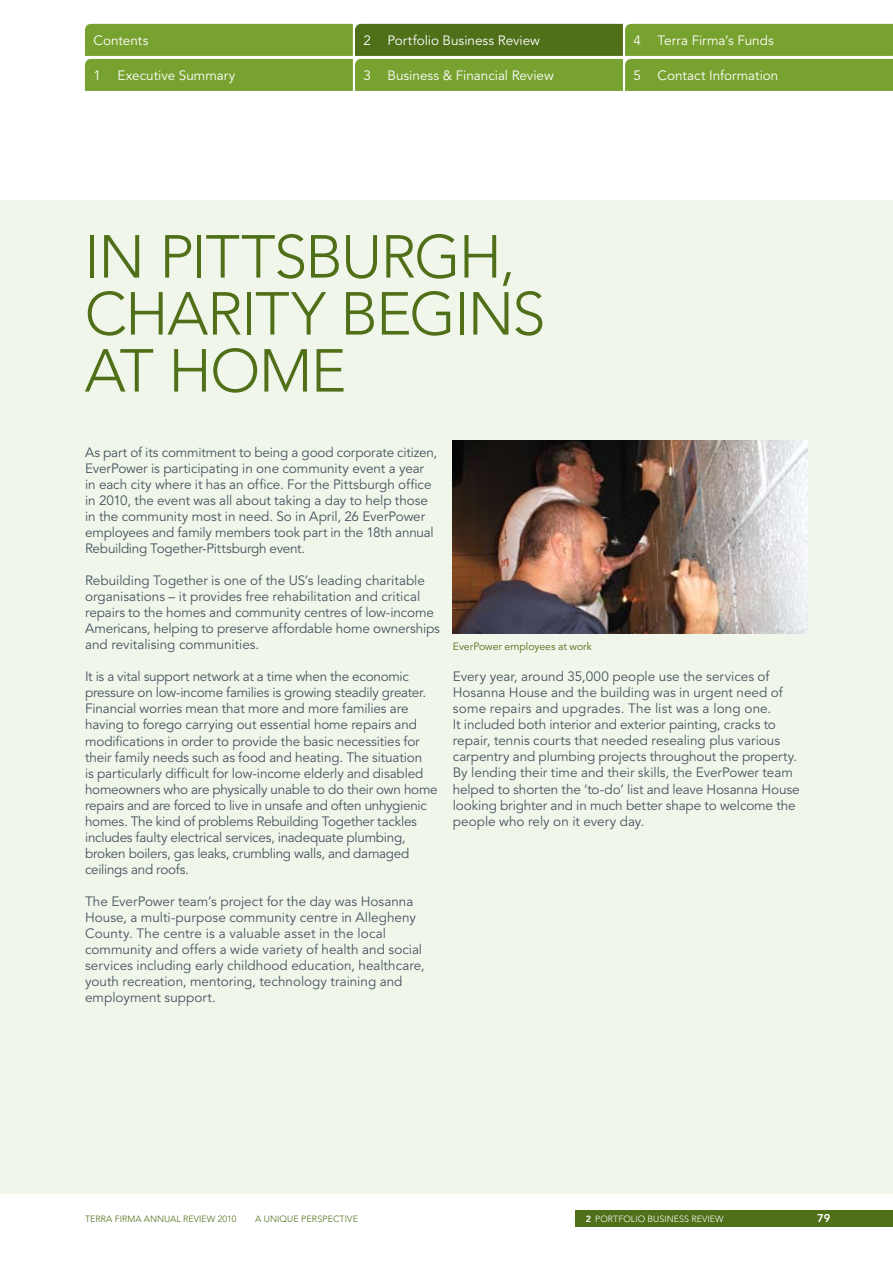
<style>
.page{position:relative;width:893px;height:1263px;background:#fff}
.page>*{position:absolute;margin:0;border:0;box-sizing:border-box;transform-origin:0 0}
.t1{font:300 60px/57px "Avenir";letter-spacing:-.03em;color:#4f6f19}
.t2{font:13.5px/16px "Avenir";letter-spacing:-.01em;color:#455560}
.t3{font:13.5px "Avenir";color:#fff}
.t4{font:800 11.25px "Avenir";color:#fff}
.t5{font:10.5px "Avenir";color:#4f6f19}
.t6{font:300 9px "Avenir";color:#4f6f19}
.t7{font:300 9px "Avenir";color:#fff}
.s1{font-weight:800}
</style>
<div class="page">
<div style="left:0;top:200px;width:893px;height:994px;background:#f1f6ea"></div>
<img style="left:453px;top:441px;width:355px;height:192px">
<div style="left:575px;top:1210px;width:318px;height:16px;background:#4f6f19"></div>
<svg style="left:85px;top:24px;width:808px;height:67px;background:#789e36"></svg>
<p class="t3" style="left:93px;top:33px;width:56px">Contents</p>
<p class="t3" style="left:363px;top:33px;width:178px">2 Portfolio Business Review</p>
<p class="t3" style="left:93px;top:68px;width:143px">1 Executive Summary</p>
<p class="t3" style="left:363px;top:68px;width:192px">3 Business &amp; Financial Review</p>
<h1 class="t1" style="left:85px;top:229px;width:462px">IN PITTSBURGH,<br>CHARITY BEGINS<br>AT HOME</h1>
<p class="t3" style="left:634px;top:33px;width:142px">4 Terra Firma’s Funds</p>
<p class="t3" style="left:634px;top:68px;width:146px">5 Contact Information</p>
<p class="t2" style="left:85px;top:445px;width:354px">As part of its commitment to being a good corporate citizen, EverPower is participating in one community event a year in each city where it has an office. For the Pittsburgh office in 2010, the event was all about taking a day to help those in the community most in need. So in April, 26 EverPower employees and family members took part in the 18th annual Rebuilding Together-Pittsburgh event.</p>
<p class="t2" style="left:85px;top:573px;width:356px">Rebuilding Together is one of the US’s leading charitable organisations – it provides free rehabilitation and critical repairs to the homes and community centres of low-income Americans, helping to preserve affordable home ownerships and revitalising communities.</p>
<p class="t2" style="left:85px;top:669px;width:354px">It is a vital support network at a time when the economic pressure on low-income families is growing steadily greater.<br>Financial worries mean that more and more families are having to forego carrying out essential home repairs and modifications in order to provide the basic necessities for their family needs such as food and heating. The situation<br>is particularly difficult for low-income elderly and disabled homeowners who are physically unable to do their own home repairs and are forced to live in unsafe and often unhygienic homes. The kind of problems Rebuilding Together tackles includes faulty electrical services, inadequate plumbing, broken boilers, gas leaks, crumbling walls, and damaged ceilings and roofs.</p>
<p class="t2" style="left:85px;top:893px;width:341px">The EverPower team’s project for the day was Hosanna House, a multi-purpose community centre in Allegheny County. The centre is a valuable asset in the local community and offers a wide variety of health and social services including early childhood education, healthcare, youth recreation, mentoring, technology training and employment support.</p>
<p class="t5" style="left:453px;top:640px;width:141px">EverPower employees at work</p>
<p class="t2" style="left:453px;top:669px;width:348px">Every year, around 35,000 people use the services of Hosanna House and the building was in urgent need of some repairs and upgrades. The list was a long one.<br>It included both interior and exterior painting, cracks to repair, tennis courts that needed resealing plus various carpentry and plumbing projects throughout the property.<br>By lending their time and their skills, the EverPower team helped to shorten the ‘to-do’ list and leave Hosanna House looking brighter and in much better shape to welcome the people who rely on it every day.</p>
<p class="t6" style="left:85px;top:1213px;width:153px">TERRA FIRMA ANNUAL REVIEW 2010</p>
<p class="t6" style="left:255px;top:1213px;width:104px">A UNIQUE PERSPECTIVE</p>
<p class="t7" style="left:586px;top:1213px;width:139px"><span class="s1">2</span> PORTFOLIO BUSINESS REVIEW</p>
<p class="t4" style="left:817px;top:1212px;width:15px">79</p>
</div>
